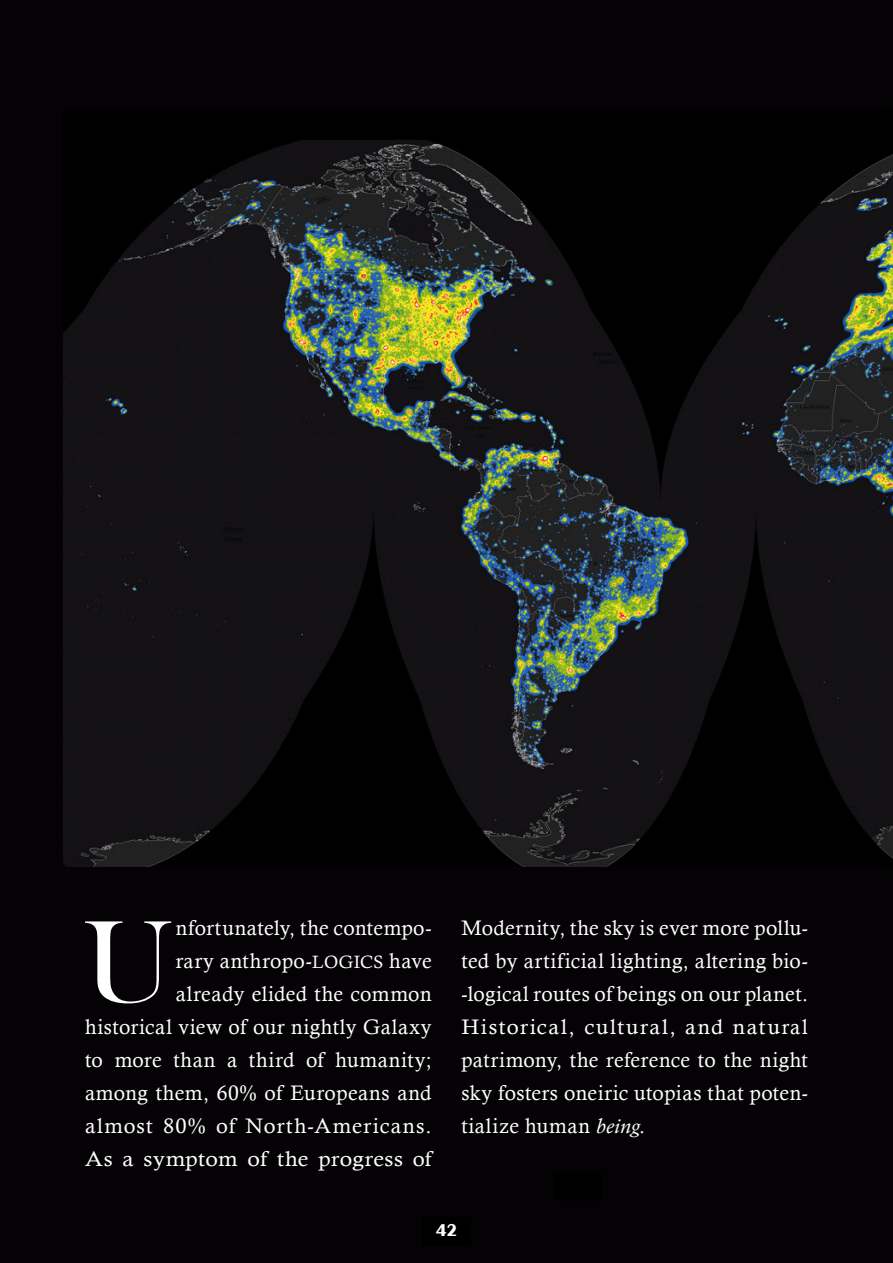
<style>
.page{position:relative;width:893px;height:1263px;background:#040204}
.page>*{position:absolute;margin:0;border:0;box-sizing:border-box;transform-origin:0 0}
.t1{font:120px "Bask Old Face";color:#fff}
.t2{font:21px/33px "Calisto";letter-spacing:.025em;color:#fff;text-align:right}
.t3{font:21px/33px "Calisto";letter-spacing:.025em;color:#fff;text-align:justify;scale:1.06 1}
.t4{font:700 18px "Exotic 350 BT";color:#fff}
.s1{font-size:17.85px}
.s2{font-style:italic}
</style>
<div class="page">
<img style="left:64px;top:110px;width:829px;height:756px">
<div style="left:553px;top:1173px;width:49px;height:28px;background:#000"></div>
<div style="left:422px;top:1218px;width:49px;height:28px;background:#000"></div>
<p class="t2" style="left:85px;top:911px;width:348px">nfortunately, the contempo-<br>rary anthropo-<span class="s1">LOGICS</span> have<br>already elided the common historical view of our nightly Galaxy to more than a third of humanity; among them, 60% of Europeans and almost 80% of North-Americans.<br>As a symptom of the progress of</p>
<p class="t2" style="left:461px;top:911px;width:348px;text-align:justify">Modernity, the sky is ever more pollu&shy;ted by artificial lighting, altering bio--logical routes of beings on our planet.</p>
<p class="t1" style="left:83px;top:896px;width:92px">U</p>
<p class="t3" style="left:461px;top:1010px;width:328px">Historical, cultural, and natural patrimony, the reference to the night sky fosters oneiric utopias that poten&shy;tialize human <span class="s2">being</span>.</p>
<p class="t4" style="left:436px;top:1219px;width:23px">42</p>
</div>
